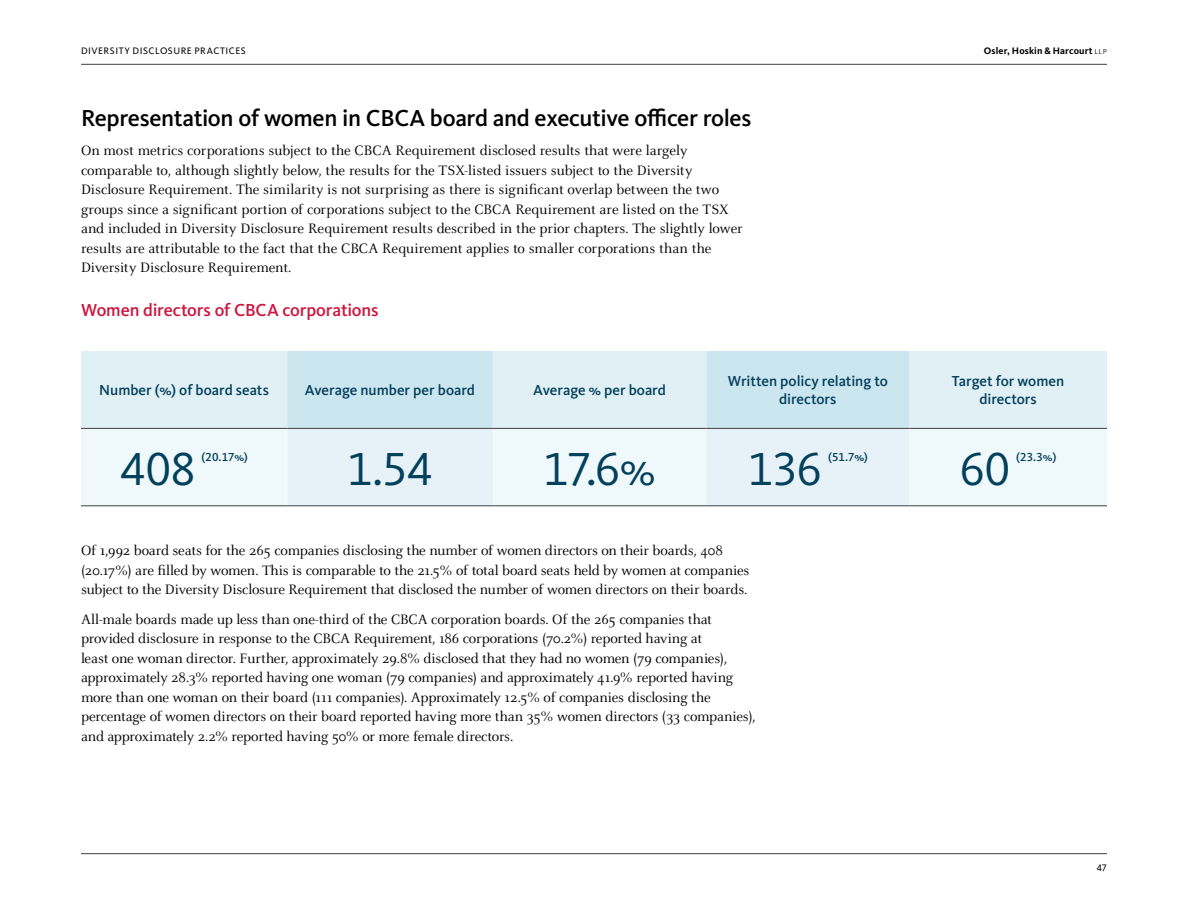
<style>
.page{position:relative;width:1188px;height:918px;background:#fff}
.page>*{position:absolute;margin:0;border:0;box-sizing:border-box;transform-origin:0 0}
.t1{font:48px "Kievit Pro";letter-spacing:-.005em;color:#03405c}
.t2{font:500 24px "Kievit Pro";letter-spacing:-.015em;color:#000}
.t3{font:500 18px "Kievit Pro";letter-spacing:-.005em;color:#cd163f}
.t4{font:15px/19.5px "Celeste OT";letter-spacing:-.01em;color:#000}
.t5{font:500 15px/18px "Kievit Pro";letter-spacing:-.005em;color:#03405c;text-align:center}
.t6{font:500 12px "Kievit Pro";letter-spacing:-.005em;color:#03405c}
.t7{font:9.75px "Kievit Pro";letter-spacing:.05em;color:#000}
.t8{font:700 9.75px "Kievit Pro";letter-spacing:.015em;color:#000}
.s1{font-weight:300}
</style>
<div class="page">
<hr style="left:81px;top:853px;width:1026px;height:1px;background:#414141">
<hr style="left:81px;top:64px;width:1026px;height:1px;background:#414141">
<div style="left:81px;top:351px;width:1026px;height:77px;background:#e0f0f5"></div>
<svg style="left:287px;top:351px;width:622px;height:77px;background:#d2e9f1"></svg>
<div style="left:81px;top:429px;width:1026px;height:77px;background:#eff8fa"></div>
<svg style="left:287px;top:429px;width:622px;height:77px;fill:#e6f2f7"></svg>
<hr style="left:81px;top:428px;width:206px;height:1px;background:#414141">
<hr style="left:81px;top:506px;width:206px;height:1px;background:#414141">
<hr style="left:287px;top:428px;width:206px;height:1px;background:#414141">
<hr style="left:287px;top:506px;width:206px;height:1px;background:#414141">
<hr style="left:493px;top:428px;width:213px;height:1px;background:#414141">
<hr style="left:493px;top:506px;width:213px;height:1px;background:#414141">
<hr style="left:706px;top:428px;width:203px;height:1px;background:#414141">
<hr style="left:706px;top:506px;width:203px;height:1px;background:#414141">
<hr style="left:909px;top:428px;width:198px;height:1px;background:#414141">
<hr style="left:909px;top:506px;width:198px;height:1px;background:#414141">
<p class="t7" style="left:81px;top:45px;width:166px">DIVERSITY DISCLOSURE PRACTICES</p>
<p class="t8" style="left:984px;top:45px;width:125px">Osler, Hoskin &amp; Harcourt <span class="s1">llp</span></p>
<h2 class="t2" style="left:81px;top:104px;width:672px">Representation of women in CBCA board and executive officer roles</h2>
<p class="t4" style="left:81px;top:141px;width:663px">On most metrics corporations subject to the CBCA Requirement disclosed results that were largely comparable to, although slightly below, the results for the TSX-listed issuers subject to the Diversity Disclosure Requirement. The similarity is not surprising as there is significant overlap between the two groups since a significant portion of corporations subject to the CBCA Requirement are listed on the TSX and included in Diversity Disclosure Requirement results described in the prior chapters. The slightly lower results are attributable to the fact that the CBCA Requirement applies to smaller corporations than the Diversity Disclosure Requirement.</p>
<p class="t3" style="left:81px;top:299px;width:299px">Women directors of CBCA corporations</p>
<p class="t5" style="left:99px;top:381px;width:171px">Number (%) of board seats</p>
<p class="t5" style="left:305px;top:381px;width:172px">Average number per board</p>
<p class="t5" style="left:533px;top:381px;width:134px">Average % per board</p>
<p class="t5" style="left:728px;top:372px;width:162px">Written policy relating to directors</p>
<p class="t5" style="left:952px;top:372px;width:114px">Target for women directors</p>
<h1 class="t1" style="left:120px;top:440px;width:77px">408</h1>
<p class="t6" style="left:202px;top:450px;width:48px">(20.17%)</p>
<h1 class="t1" style="left:347px;top:440px;width:87px">1.54</h1>
<h1 class="t1" style="left:543px;top:440px;width:114px">17.6%</h1>
<h1 class="t1" style="left:748px;top:440px;width:76px">136</h1>
<p class="t6" style="left:828px;top:450px;width:41px">(51.7%)</p>
<h1 class="t1" style="left:960px;top:440px;width:52px">60</h1>
<p class="t6" style="left:1016px;top:450px;width:42px">(23.3%)</p>
<p class="t4" style="left:81px;top:541px;width:670px">Of 1,992 board seats for the 265 companies disclosing the number of women directors on their boards, 408 (20.17%) are filled by women. This is comparable to the 21.5% of total board seats held by women at companies subject to the Diversity Disclosure Requirement that disclosed the number of women directors on their boards.</p>
<p class="t4" style="left:81px;top:609px;width:676px">All-male boards made up less than one-third of the CBCA corporation boards. Of the 265 companies that provided disclosure in response to the CBCA Requirement, 186 corporations (70.2%) reported having at<br>least one woman director. Further, approximately 29.8% disclosed that they had no women (79 companies), approximately 28.3% reported having one woman (79 companies) and approximately 41.9% reported having more than one woman on their board (111 companies). Approximately 12.5% of companies disclosing the percentage of women directors on their board reported having more than 35% women directors (33 companies), and approximately 2.2% reported having 50% or more female directors.</p>
<p class="t7" style="left:1097px;top:862px;width:12px">47</p>
</div>
